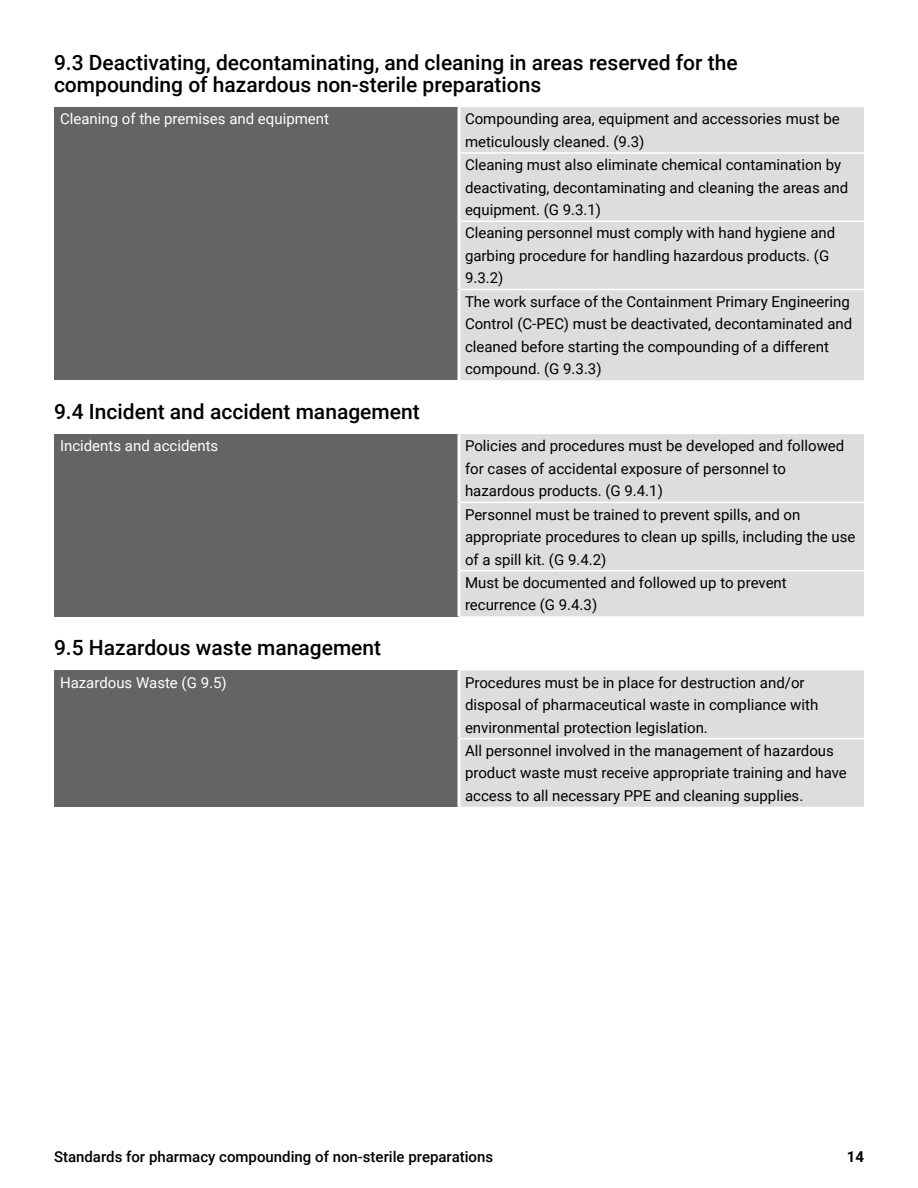
<style>
.page{position:relative;width:918px;height:1188px;background:#fff}
.page>*{position:absolute;margin:0;border:0;box-sizing:border-box;transform-origin:0 0}
.t1{font:500 21px/22.5px "Roboto";color:#000}
.t2{font:15px/22.6px "Roboto";color:#000}
.t3{font:15px "Roboto";color:#fff}
.t4{font:500 15px "Roboto";color:#000}
.t5{font:700 15px "Roboto";color:#000}
</style>
<div class="page">
<div style="left:54px;top:107px;width:405px;height:273px;background:#636466"></div>
<div style="left:460px;top:107px;width:404px;height:273px;background:#dcddde"></div>
<hr style="left:458px;top:107px;width:2px;height:46px;background:#fff">
<hr style="left:458px;top:153px;width:2px;height:68px;background:#fff">
<hr style="left:458px;top:221px;width:2px;height:68px;background:#fff">
<hr style="left:458px;top:289px;width:2px;height:91px;background:#fff">
<hr style="left:460px;top:152px;width:404px;height:2px;background:#fff">
<hr style="left:460px;top:220px;width:404px;height:2px;background:#fff">
<hr style="left:460px;top:289px;width:404px;height:1px;background:#fff">
<div style="left:54px;top:434px;width:405px;height:182px;background:#636466"></div>
<div style="left:460px;top:434px;width:404px;height:182px;background:#dcddde"></div>
<hr style="left:458px;top:434px;width:2px;height:68px;background:#fff">
<hr style="left:458px;top:502px;width:2px;height:69px;background:#fff">
<hr style="left:458px;top:571px;width:2px;height:45px;background:#fff">
<hr style="left:460px;top:502px;width:404px;height:1px;background:#fff">
<hr style="left:460px;top:570px;width:404px;height:1px;background:#fff">
<div style="left:54px;top:670px;width:405px;height:137px;background:#636466"></div>
<div style="left:460px;top:670px;width:404px;height:137px;background:#dcddde"></div>
<hr style="left:458px;top:670px;width:2px;height:69px;background:#fff">
<hr style="left:458px;top:739px;width:2px;height:68px;background:#fff">
<hr style="left:460px;top:738px;width:404px;height:1px;background:#fff">
<h1 class="t1" style="left:54px;top:50px;width:685px">9.3 Deactivating, decontaminating, and cleaning in areas reserved for the compounding of hazardous non-sterile preparations</h1>
<p class="t3" style="left:60px;top:109px;width:271px">Cleaning of the premises and equipment</p>
<p class="t2" style="left:465px;top:107px;width:389px">Compounding area, equipment and accessories must be meticulously cleaned. (9.3)<br>Cleaning must also eliminate chemical contamination by deactivating, decontaminating and cleaning the areas and equipment. (G 9.3.1)<br>Cleaning personnel must comply with hand hygiene and garbing procedure for handling hazardous products. (G 9.3.2)<br>The work surface of the Containment Primary Engineering Control (C-PEC) must be deactivated, decontaminated and cleaned before starting the compounding of a different compound. (G 9.3.3)</p>
<h1 class="t1" style="left:54px;top:400px;width:367px">9.4 Incident and accident management</h1>
<p class="t3" style="left:60px;top:436px;width:160px">Incidents and accidents</p>
<p class="t2" style="left:465px;top:434px;width:392px">Policies and procedures must be developed and followed for cases of accidental exposure of personnel to hazardous products. (G 9.4.1)<br>Personnel must be trained to prevent spills, and on appropriate procedures to clean up spills, including the use of a spill kit. (G 9.4.2)<br>Must be documented and followed up to prevent recurrence (G 9.4.3)</p>
<h1 class="t1" style="left:54px;top:636px;width:329px">9.5 Hazardous waste management</h1>
<p class="t3" style="left:60px;top:672px;width:168px">Hazardous Waste (G 9.5)</p>
<p class="t2" style="left:465px;top:670px;width:383px">Procedures must be in place for destruction and/or disposal of pharmaceutical waste in compliance with environmental protection legislation.<br>All personnel involved in the management of hazardous product waste must receive appropriate training and have access to all necessary PPE and cleaning supplies.</p>
<p class="t4" style="left:54px;top:1146px;width:441px">Standards for pharmacy compounding of non-sterile preparations</p>
<p class="t5" style="left:847px;top:1146px;width:19px">14</p>
</div>
